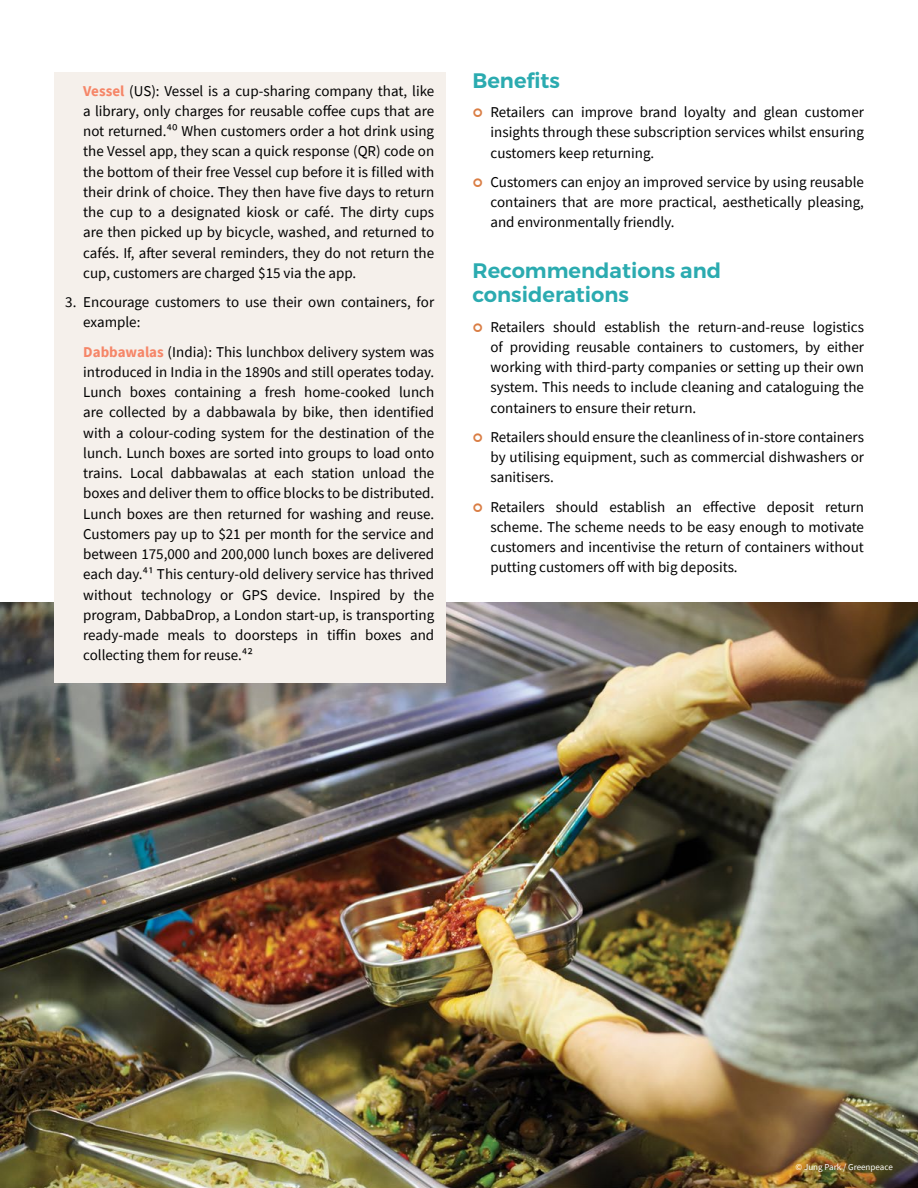
<style>
.page{position:relative;width:918px;height:1188px;background:#fff}
.page>*{position:absolute;margin:0;border:0;box-sizing:border-box;transform-origin:0 0}
.H3_-_How{font:600 21px/24px "Montserrat";color:#2babb0}
.Bullet_paragraph{font:15px/20.2px "Source Sans Pro";color:#000;text-align:justify}
.Photo_Credit{font:9px "Source Sans Pro";color:#fff}
.s1{font-weight:700;color:#f58668}
</style>
<div class="page">
<img style="left:0;top:602px;width:918px;height:586px">
<div style="left:54px;top:72px;width:392px;height:610px;background:#f5f0eb"></div>
<p class="Bullet_paragraph" style="left:83px;top:80px;width:353px"><span class="s1">Vessel</span> (US): Vessel is a cup-sharing company that, like a library, only charges for reusable coffee cups that are not returned.40 When customers order a hot drink using the Vessel app, they scan a quick response (QR) code on the bottom of their free Vessel cup before it is filled with their drink of choice. They then have five days to return the cup to a designated kiosk or café. The dirty cups are then picked up by bicycle, washed, and returned to cafés. If, after several reminders, they do not return the cup, customers are charged $15 via the app.</p>
<p class="Bullet_paragraph" style="left:83px;top:292px;width:352px;text-indent:-18px">3. Encourage customers to use their own containers, for example:</p>
<p class="Bullet_paragraph" style="left:83px;top:341px;width:353px"><span class="s1">Dabbawalas</span> (India): This lunchbox delivery system was introduced in India in the 1890s and still operates today.<br>Lunch boxes containing a fresh home-cooked lunch are collected by a dabbawala by bike, then identified with a colour-coding system for the destination of the lunch. Lunch boxes are sorted into groups to load onto trains. Local dabbawalas at each station unload the boxes and deliver them to office blocks to be distributed.<br>Lunch boxes are then returned for washing and reuse.<br>Customers pay up to $21 per month for the service and between 175,000 and 200,000 lunch boxes are delivered each day.41 This century-old delivery service has thrived without technology or GPS device. Inspired by the program, DabbaDrop, a London start-up, is transporting ready-made meals to doorsteps in tiffin boxes and collecting them for reuse.42</p>
<p class="H3_-_How" style="left:472px;top:69px;width:89px">Benefits</p>
<p class="Bullet_paragraph" style="left:490px;top:102px;width:375px">Retailers can improve brand loyalty and glean customer insights through these subscription services whilst ensuring customers keep returning.</p>
<p class="Bullet_paragraph" style="left:490px;top:172px;width:375px">Customers can enjoy an improved service by using reusable containers that are more practical, aesthetically pleasing, and environmentally friendly.</p>
<p class="H3_-_How" style="left:472px;top:259px;width:250px">Recommendations and considerations</p>
<p class="Bullet_paragraph" style="left:490px;top:316px;width:375px">Retailers should establish the return-and-reuse logistics of providing reusable containers to customers, by either working with third-party companies or setting up their own system. This needs to include cleaning and cataloguing the containers to ensure their return.</p>
<p class="Bullet_paragraph" style="left:490px;top:427px;width:375px">Retailers should ensure the cleanliness of in-store containers by utilising equipment, such as commercial dishwashers or sanitisers.</p>
<p class="Bullet_paragraph" style="left:490px;top:496px;width:375px">Retailers should establish an effective deposit return scheme. The scheme needs to be easy enough to motivate customers and incentivise the return of containers without putting customers off with big deposits.</p>
<p class="Photo_Credit" style="left:796px;top:1161px;width:99px">© Jung Park / Greenpeace</p>
</div>
